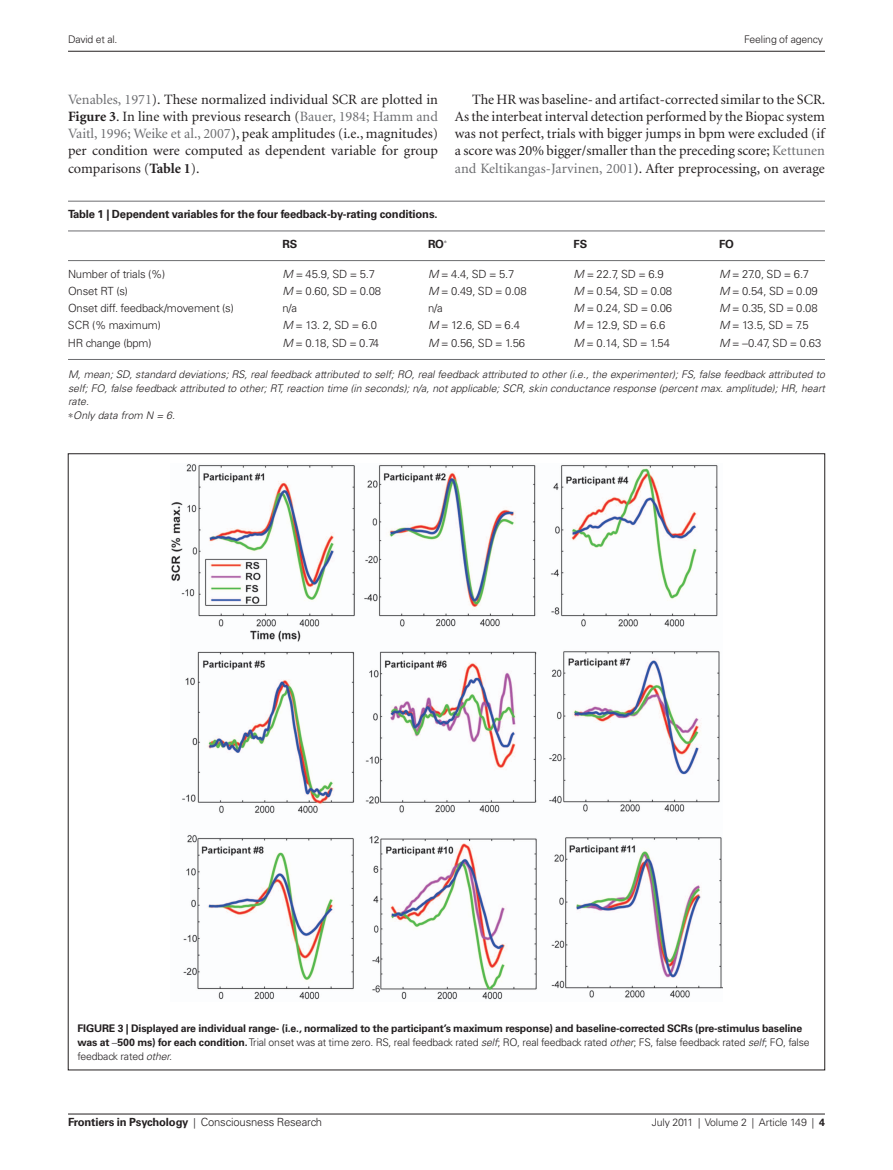
<style>
.page{position:relative;width:893px;height:1170px;background:#fff}
.page>*{position:absolute;margin:0;border:0;box-sizing:border-box;transform-origin:0 0}
.t1{font:14.25px/17.2px "Minion";color:#231f20;text-align:justify}
.t2{font:300 11.25px "Univers";letter-spacing:-.015em;color:#231f20}
.t3{font:700 11.25px "Univers";letter-spacing:-.015em;color:#231f20}
.t4{font:italic 300 10.5px/13.5px "Univers";color:#231f20}
.t5{font:700 10.5px/14.2px "Univers";letter-spacing:-.015em;color:#231f20}
.t6{font:300 10.5px "Univers";letter-spacing:-.015em;color:#231f20}
.s1{color:#6c6d70}
.s2{font-weight:700}
.s3{font-style:italic}
.s4{font-weight:300}
.s5{font-weight:300;font-style:italic}
.s6{font-weight:300;font-size:10.5px}
</style>
<div class="page">
<hr style="left:68px;top:201px;width:757px;height:1px;background:#6c6d70">
<hr style="left:68px;top:231px;width:757px;height:1px;background:#6c6d70">
<hr style="left:68px;top:260px;width:757px;height:1px;background:#6c6d70">
<hr style="left:68px;top:359px;width:757px;height:1px;background:#6c6d70">
<img style="left:171px;top:464px;width:552px;height:536px">
<hr style="left:68px;top:51px;width:757px;height:1px;background:#231f20">
<hr style="left:68px;top:1113px;width:757px;height:1px;background:#231f20">
<p class="t6" style="left:68px;top:33px;width:51px">David et al.</p>
<p class="t6" style="left:744px;top:33px;width:80px">Feeling of agency</p>
<p class="t1" style="left:68px;top:91px;width:371px"><span class="s1">Venables, 1971</span>). These normalized individual SCR are plotted in <span class="s2">Figure 3</span>. In line with previous research (<span class="s1">Bauer, 1984; Hamm and Vaitl, 1996; Weike et al., 2007</span>), peak amplitudes (i.e., magnitudes) per condition were computed as dependent variable for group comparisons (<span class="s2">Table 1</span>).</p>
<p class="t1" style="left:455px;top:91px;width:372px;text-indent:17px">The HR was baseline- and artifact-corrected similar to the SCR.<br>As the interbeat interval detection performed by the Biopac system was not perfect, trials with bigger jumps in bpm were excluded (if a score was 20% bigger/smaller than the preceding score; <span class="s1">Kettunen and Keltikangas-Jarvinen, 2001</span>). After preprocessing, on average</p>
<p class="t3" style="left:68px;top:208px;width:371px">Table 1 | Dependent variables for the four feedback-by-rating conditions.</p>
<p class="t3" style="left:283px;top:237px;width:85px">R S R</p>
<p class="t3" style="left:435px;top:237px;width:13px">O∗</p>
<p class="t3" style="left:574px;top:237px;width:15px">FS</p>
<p class="t3" style="left:719px;top:237px;width:16px">FO</p>
<p class="t2" style="left:68px;top:267px;width:99px">Number of trials (%)</p>
<p class="t2" style="left:283px;top:267px;width:94px"><span class="s3">M</span> = 45.9, SD = 5.7</p>
<p class="t2" style="left:428px;top:267px;width:88px"><span class="s3">M</span> = 4.4, SD = 5.7</p>
<p class="t2" style="left:574px;top:267px;width:92px"><span class="s3">M</span> = 22.7, SD = 6.9</p>
<p class="t2" style="left:719px;top:267px;width:92px"><span class="s3">M</span> = 27.0, SD = 6.7</p>
<p class="t2" style="left:68px;top:284px;width:61px">Onset RT (s)</p>
<p class="t2" style="left:283px;top:284px;width:100px"><span class="s3">M</span> = 0.60, SD = 0.08</p>
<p class="t2" style="left:428px;top:284px;width:100px"><span class="s3">M</span> = 0.49, SD = 0.08</p>
<p class="t2" style="left:574px;top:284px;width:100px"><span class="s3">M</span> = 0.54, SD = 0.08</p>
<p class="t2" style="left:719px;top:284px;width:100px"><span class="s3">M</span> = 0.54, SD = 0.09</p>
<p class="t2" style="left:68px;top:301px;width:167px">Onset diff. feedback/movement (s)</p>
<p class="t2" style="left:283px;top:301px;width:16px">n/a</p>
<p class="t2" style="left:428px;top:301px;width:16px">n/a</p>
<p class="t2" style="left:573px;top:301px;width:100px"><span class="s3">M</span> = 0.24, SD = 0.06</p>
<p class="t2" style="left:719px;top:301px;width:100px"><span class="s3">M</span> = 0.35, SD = 0.08</p>
<p class="t2" style="left:68px;top:318px;width:94px">SCR (% maximum)</p>
<p class="t2" style="left:282px;top:318px;width:96px"><span class="s3">M</span> = 13. 2, SD = 6.0</p>
<p class="t2" style="left:428px;top:318px;width:93px"><span class="s3">M</span> = 12.6, SD = 6.4</p>
<p class="t2" style="left:573px;top:318px;width:93px"><span class="s3">M</span> = 12.9, SD = 6.6</p>
<p class="t2" style="left:719px;top:318px;width:91px"><span class="s3">M</span> = 13.5, SD = 7.5</p>
<p class="t2" style="left:68px;top:336px;width:85px">HR change (bpm)</p>
<p class="t2" style="left:282px;top:336px;width:98px"><span class="s3">M</span> = 0.18, SD = 0.74</p>
<p class="t2" style="left:428px;top:336px;width:99px"><span class="s3">M</span> = 0.56, SD = 1.56</p>
<p class="t2" style="left:573px;top:336px;width:98px"><span class="s3">M</span> = 0.14, SD = 1.54</p>
<p class="t2" style="left:719px;top:336px;width:104px"><span class="s3">M</span> = −0.47, SD = 0.63</p>
<p class="t4" style="left:68px;top:368px;width:758px">M, mean; SD, standard deviations; RS, real feedback attributed to self; RO, real feedback attributed to other (i.e., the experimenter); FS, false feedback attributed to self; FO, false feedback attributed to other; RT, reaction time (in seconds); n/a, not applicable; SCR, skin conductance response (percent max. amplitude); HR, heart rate.<br>∗Only data from N = 6.</p>
<p class="t5" style="left:78px;top:1020px;width:734px">Figure 3 | Displayed are individual range- (i.e., normalized to the participant’s maximum response) and baseline-corrected SCRs (pre-stimulus baseline was at −500 ms) for each condition. <span class="s4">Trial onset was at time zero. RS, real feedback rated</span> <span class="s5">self</span><span class="s4">; RO, real feedback rated</span> <span class="s5">other</span><span class="s4">; FS, false feedback rated</span> <span class="s5">self</span><span class="s4">; FO, false feedback rated</span> <span class="s5">other.</span></p>
<p class="t3" style="left:68px;top:1115px;width:255px">Frontiers in Psychology <span class="s6">|</span> <span class="s4">Consciousness Research</span></p>
<p class="t6" style="left:652px;top:1115px;width:174px">July 2011 | Volume 2 | Article 149 | <span class="s2">4</span></p>
</div>
